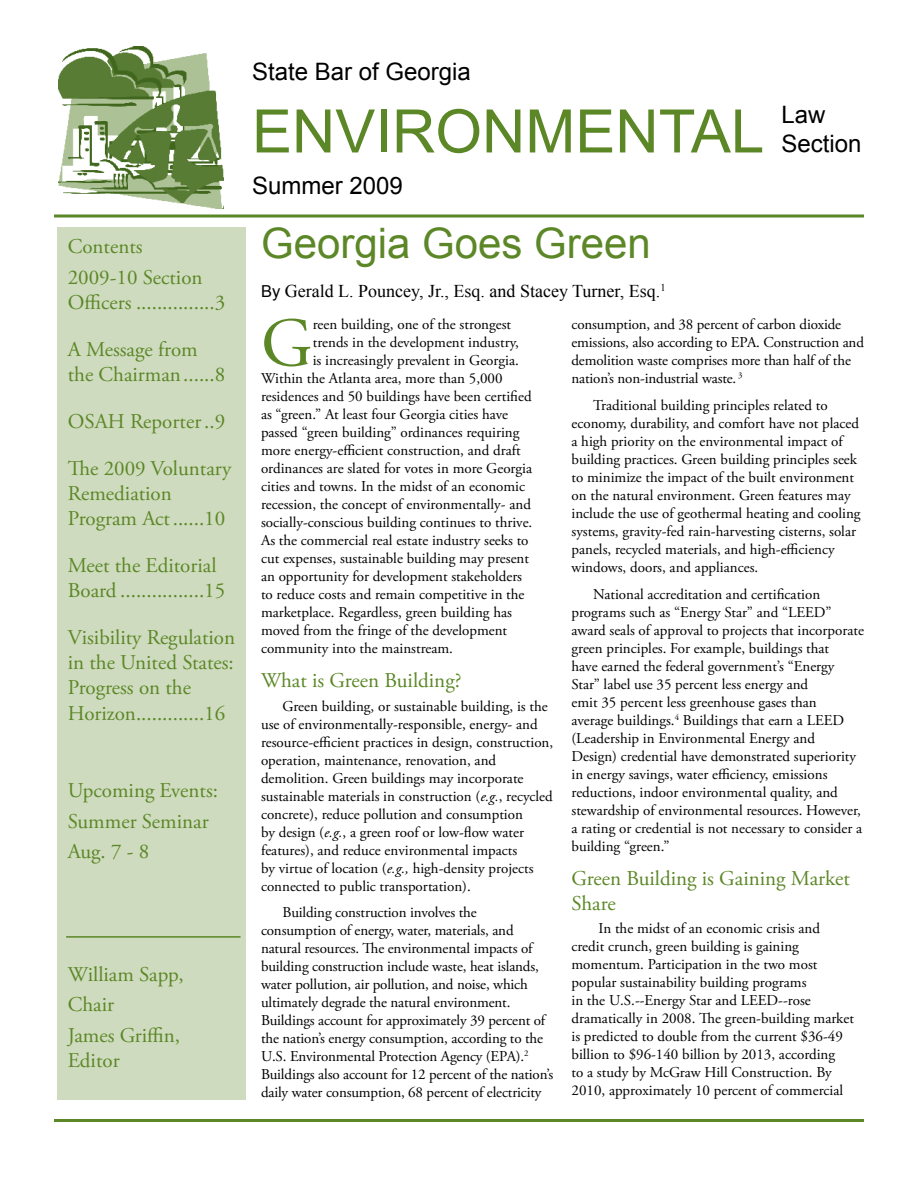
<style>
.page{position:relative;width:918px;height:1188px;background:#fff}
.page>*{position:absolute;margin:0;border:0;box-sizing:border-box;transform-origin:0 0}
.t1{font:69.3px "Adobe Garamond Pro";color:#5c8727}
.t2{font:60px "Arial";color:#5c8727}
.t3{font:42px "Arial";color:#5c8727}
.t4{font:24px/28.8px "Arial";color:#000}
.t5{font:21px/25.2px "Adobe Garamond Pro";color:#5c8727}
.t6{font:18px "Times New Roman";color:#000}
.t7{font:15px/18px "Adobe Garamond Pro";color:#000}
.s1{font-family:"Arial";font-size:16.5px}
.s2{font-style:italic}
</style>
<div class="page">
<hr style="left:54px;top:1119px;width:810px;height:3px;background:#5c8727">
<svg style="left:54px;top:214px;width:810px;height:4px;background:#84a45c"></svg>
<div style="left:57px;top:227px;width:189px;height:873px;background:#cedbbe"></div>
<img style="left:58px;top:47px;width:166px;height:162px">
<hr style="left:66px;top:936px;width:175px;height:2px;background:#5c8727">
<h3 class="t5" style="left:68px;top:232px;width:136px;line-height:30.6px">Contents<br>2009-10 Section</h3>
<h3 class="t5" style="left:68px;top:291px;width:159px">Officers ...............3</h3>
<h3 class="t5" style="left:68px;top:338px;width:159px">A Message from the Chairman......8</h3>
<h3 class="t5" style="left:68px;top:410px;width:159px">OSAH Reporter..9</h3>
<h3 class="t5" style="left:68px;top:456px;width:165px">The 2009 Voluntary<br>Remediation<br>Program Act......10</h3>
<h3 class="t5" style="left:68px;top:554px;width:159px">Meet the Editorial<br>Board ................15</h3>
<h3 class="t5" style="left:68px;top:626px;width:169px">Visibility Regulation in the United States:<br>Progress on the<br>Horizon.............16</h3>
<h3 class="t5" style="left:68px;top:776px;width:152px;line-height:30.6px">Upcoming Events:<br>Summer Seminar<br>Aug. 7 - 8</h3>
<h3 class="t5" style="left:68px;top:959px;width:118px;line-height:30.6px">William Sapp,<br>Chair<br>James Griffin,</h3>
<h3 class="t5" style="left:68px;top:1049px;width:53px">Editor</h3>
<h3 class="t4" style="left:252px;top:58px;width:220px">State Bar of Georgia</h3>
<h2 class="t2" style="left:252px;top:92px;width:514px">Environmental</h2>
<h3 class="t4" style="left:782px;top:101px;width:82px">Law<br>Section</h3>
<h3 class="t4" style="left:252px;top:171px;width:152px">Summer 2009</h3>
<h3 class="t3" style="left:261px;top:216px;width:391px">Georgia Goes Green</h3>
<p class="t6" style="left:261px;top:279px;width:406px"><span class="s1">By</span> Gerald L. Pouncey, Jr., Esq. and Stacey Turner, Esq.<sup>1</sup></p>
<h1 class="t1" style="left:261px;top:302px;width:53px">G</h1>
<p class="t7" style="left:313px;top:316px;width:200px">reen building, one of the strongest</p>
<p class="t7" style="left:313px;top:334px;width:208px">trends in the development industry,</p>
<p class="t7" style="left:313px;top:352px;width:208px">is increasingly prevalent in Georgia.</p>
<p class="t7" style="left:261px;top:370px;width:243px">Within the Atlanta area, more than 5,000</p>
<p class="t7" style="left:261px;top:388px;width:272px">residences and 50 buildings have been certified</p>
<p class="t7" style="left:261px;top:406px;width:249px">as “green.” At least four Georgia cities have</p>
<p class="t7" style="left:261px;top:424px;width:260px">passed “green building” ordinances requiring</p>
<p class="t7" style="left:261px;top:442px;width:261px">more energy-efficient construction, and draft</p>
<p class="t7" style="left:261px;top:460px;width:273px">ordinances are slated for votes in more Georgia</p>
<p class="t7" style="left:261px;top:478px;width:266px">cities and towns. In the midst of an economic</p>
<p class="t7" style="left:261px;top:496px;width:271px">recession, the concept of environmentally- and</p>
<p class="t7" style="left:261px;top:514px;width:273px">socially-conscious building continues to thrive.</p>
<p class="t7" style="left:261px;top:532px;width:269px">As the commercial real estate industry seeks to</p>
<p class="t7" style="left:261px;top:550px;width:270px">cut expenses, sustainable building may present</p>
<p class="t7" style="left:261px;top:568px;width:263px">an opportunity for development stakeholders</p>
<p class="t7" style="left:261px;top:586px;width:265px">to reduce costs and remain competitive in the</p>
<p class="t7" style="left:261px;top:604px;width:252px">marketplace. Regardless, green building has</p>
<p class="t7" style="left:261px;top:622px;width:248px">moved from the fringe of the development</p>
<p class="t7" style="left:261px;top:640px;width:194px">community into the mainstream.</p>
<h3 class="t5" style="left:261px;top:669px;width:202px">What is Green Building?</h3>
<p class="t7" style="left:261px;top:697px;width:294px;text-indent:22px">Green building, or sustainable building, is the use of environmentally-responsible, energy- and resource-efficient practices in design, construction, operation, maintenance, renovation, and demolition. Green buildings may incorporate sustainable materials in construction (<span class="s2">e.g.</span>, recycled concrete), reduce pollution and consumption<br>by design (<span class="s2">e.g.</span>, a green roof or low-flow water features), and reduce environmental impacts<br>by virtue of location (<span class="s2">e.g.,</span> high-density projects connected to public transportation).</p>
<p class="t7" style="left:261px;top:904px;width:294px;text-indent:22px">Building construction involves the consumption of energy, water, materials, and natural resources. The environmental impacts of building construction include waste, heat islands, water pollution, air pollution, and noise, which ultimately degrade the natural environment.<br>Buildings account for approximately 39 percent of the nation’s energy consumption, according to the U.S. Environmental Protection Agency (EPA).<sup>2<br></sup>Buildings also account for 12 percent of the nation’s daily water consumption, 68 percent of electricity</p>
<p class="t7" style="left:572px;top:316px;width:294px">consumption, and 38 percent of carbon dioxide emissions, also according to EPA. Construction and demolition waste comprises more than half of the nation’s non-industrial waste. <sup>3</sup></p>
<p class="t7" style="left:572px;top:397px;width:291px;text-indent:22px">Traditional building principles related to economy, durability, and comfort have not placed a high priority on the environmental impact of building practices. Green building principles seek to minimize the impact of the built environment on the natural environment. Green features may include the use of geothermal heating and cooling systems, gravity-fed rain-harvesting cisterns, solar panels, recycled materials, and high-efficiency windows, doors, and appliances.</p>
<p class="t7" style="left:572px;top:585px;width:294px;text-indent:22px">National accreditation and certification programs such as “Energy Star” and “LEED” award seals of approval to projects that incorporate green principles. For example, buildings that<br>have earned the federal government’s “Energy Star” label use 35 percent less energy and<br>emit 35 percent less greenhouse gases than<br>average buildings.<sup>4</sup> Buildings that earn a LEED (Leadership in Environmental Energy and Design) credential have demonstrated superiority in energy savings, water efficiency, emissions reductions, indoor environmental quality, and stewardship of environmental resources. However, a rating or credential is not necessary to consider a building “green.”</p>
<h3 class="t5" style="left:572px;top:866px;width:280px">Green Building is Gaining Market<br>Share</h3>
<p class="t7" style="left:572px;top:920px;width:284px;text-indent:27px">In the midst of an economic crisis and credit crunch, green building is gaining momentum. Participation in the two most popular sustainability building programs<br>in the U.S.--Energy Star and LEED--rose dramatically in 2008. The green-building market is predicted to double from the current $36-49 billion to $96-140 billion by 2013, according<br>to a study by McGraw Hill Construction. By 2010, approximately 10 percent of commercial</p>
</div>
